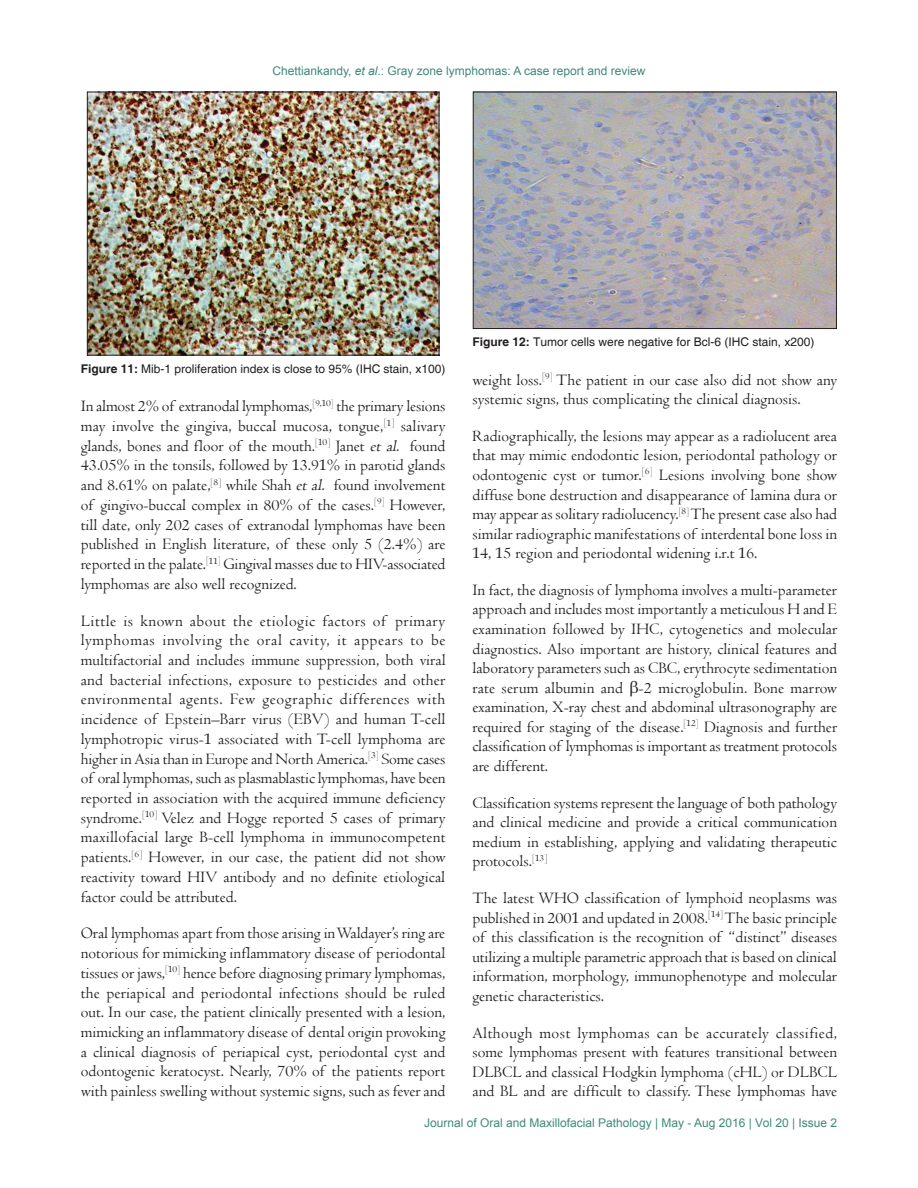
<style>
.page{position:relative;width:918px;height:1188px;background:#fff}
.page>*{position:absolute;margin:0;border:0;box-sizing:border-box;transform-origin:0 0}
.TX{font:16.5px/19.6px "Centaur";color:#231f20;text-align:justify}
.t1{font:12px "Arial";color:#3f897a}
.FGC{font:12px "Helvetica";color:#231f20}
.s1{font-style:italic}
.s2{font-weight:700}
.s3{font-family:"Book Antiqua";font-size:15.3px}
</style>
<div class="page">
<img style="left:89px;top:94px;width:348px;height:259px">
<div style="left:87px;top:92px;width:352px;height:263px;border:1px solid #231f20"></div>
<img style="left:475px;top:94px;width:360px;height:233px">
<div style="left:473px;top:92px;width:364px;height:237px;border:1px solid #231f20"></div>
<p class="t1" style="left:272px;top:63px;width:375px">Chettiankandy, <span class="s1">et al</span>.: Gray zone lymphomas: A case report and review</p>
<p class="FGC" style="left:81px;top:362px;width:366px"><span class="s2">Figure 11:</span> Mib-1 proliferation index is close to 95% (IHC stain, x100)</p>
<p class="TX" style="left:81px;top:396px;width:366px">In almost 2% of extranodal lymphomas,<sup>[9,</sup><sup>1</sup><sup>0]</sup> the primary lesions may involve the gingiva, buccal mucosa, tongue,<sup>[</sup><sup>1</sup><sup>]</sup> salivary glands, bones and floor of the mouth.<sup>[</sup><sup>1</sup><sup>0]</sup> Janet <span class="s1">et al</span>. found 43.05% in the tonsils, followed by <span class="s3">1</span>3.9<span class="s3">1</span>% in parotid glands and 8.6<span class="s3">1</span>% on palate,<sup>[8]</sup> while Shah <span class="s1">et al.</span> found involvement of gingivo‑buccal complex in 80% of the cases.<sup>[9]</sup> However, till date, only 202 cases of extranodal lymphomas have been published in English literature, of these only 5 (2.4%) are reported in the palate.<sup>[</sup><sup>11</sup><sup>]</sup> Gingival masses due to HIV‑associated lymphomas are also well recognized.</p>
<p class="TX" style="left:81px;top:611px;width:366px">Little is known about the etiologic factors of primary lymphomas involving the oral cavity, it appears to be multifactorial and includes immune suppression, both viral and bacterial infections, exposure to pesticides and other environmental agents. Few geographic differences with incidence of Epstein–Barr virus (EBV) and human T‑cell lymphotropic virus‑<span class="s3">1</span> associated with T‑cell lymphoma are higher in Asia than in Europe and North America.<sup>[3]</sup> Some cases of oral lymphomas, such as plasmablastic lymphomas, have been reported in association with the acquired immune deficiency syndrome.<sup>[</sup><sup>1</sup><sup>0]</sup> Velez and Hogge reported 5 cases of primary maxillofacial large B‑cell lymphoma in immunocompetent patients.<sup>[6]</sup> However, in our case, the patient did not show reactivity toward HIV antibody and no definite etiological factor could be attributed.</p>
<p class="TX" style="left:81px;top:923px;width:366px">Oral lymphomas apart from those arising in Waldayer’s ring are notorious for mimicking inflammatory disease of periodontal tissues or jaws,<sup>[</sup><sup>1</sup><sup>0]</sup> hence before diagnosing primary lymphomas, the periapical and periodontal infections should be ruled out. In our case, the patient clinically presented with a lesion, mimicking an inflammatory disease of dental origin provoking a clinical diagnosis of periapical cyst, periodontal cyst and odontogenic keratocyst. Nearly, 70% of the patients report with painless swelling without systemic signs, such as fever and</p>
<p class="FGC" style="left:472px;top:335px;width:344px"><span class="s2">Figure 12:</span> Tumor cells were negative for Bcl-6 (IHC stain, x200)</p>
<p class="TX" style="left:472px;top:370px;width:366px">weight loss.<sup>[9]</sup> The patient in our case also did not show any systemic signs, thus complicating the clinical diagnosis.</p>
<p class="TX" style="left:472px;top:426px;width:366px">Radiographically, the lesions may appear as a radiolucent area that may mimic endodontic lesion, periodontal pathology or odontogenic cyst or tumor.<sup>[6]</sup> Lesions involving bone show diffuse bone destruction and disappearance of lamina dura or may appear as solitary radiolucency.<sup>[8]</sup> The present case also had similar radiographic manifestations of interdental bone loss in <span class="s3">1</span>4, <span class="s3">1</span>5 region and periodontal widening i.r.t <span class="s3">1</span>6.</p>
<p class="TX" style="left:472px;top:580px;width:366px">In fact, the diagnosis of lymphoma involves a multi‑parameter approach and includes most importantly a meticulous H and E examination followed by IHC, cytogenetics and molecular diagnostics. Also important are history, clinical features and laboratory parameters such as CBC, erythrocyte sedimentation rate serum albumin and ‑2 microglobulin. Bone marrow examination, X‑ray chest and abdominal ultrasonography are required for staging of the disease.<sup>[</sup><sup>1</sup><sup>2]</sup> Diagnosis and further classification of lymphomas is important as treatment protocols are different.</p>
<p class="TX" style="left:472px;top:793px;width:366px">Classification systems represent the language of both pathology and clinical medicine and provide a critical communication medium in establishing, applying and validating therapeutic protocols.<sup>[</sup><sup>1</sup><sup>3]</sup></p>
<p class="TX" style="left:472px;top:888px;width:366px">The latest WHO classification of lymphoid neoplasms was published in 200<span class="s3">1</span> and updated in 2008.<sup>[</sup><sup>1</sup><sup>4]</sup> The basic principle of this classification is the recognition of “distinct” diseases utilizing a multiple parametric approach that is based on clinical information, morphology, immunophenotype and molecular genetic characteristics.</p>
<p class="TX" style="left:472px;top:1023px;width:366px">Although most lymphomas can be accurately classified, some lymphomas present with features transitional between DLBCL and classical Hodgkin lymphoma (cHL) or DLBCL and BL and are difficult to classify. These lymphomas have</p>
<p class="t1" style="left:424px;top:1115px;width:414px">Journal of Oral and Maxillofacial Pathology | May - Aug 2016 | Vol 20 | Issue 2</p>
</div>
